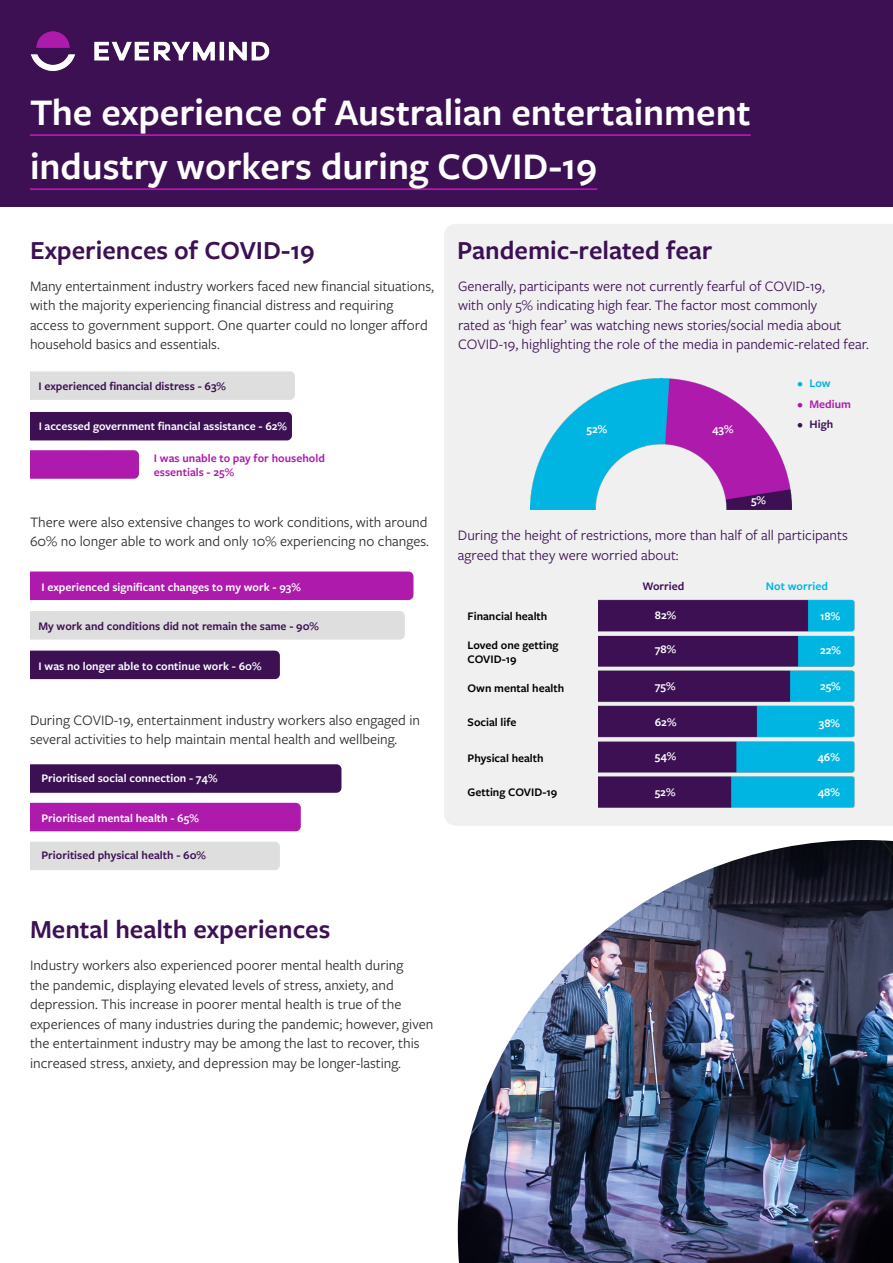
<style>
.page{position:relative;width:893px;height:1263px;background:#fff}
.page>*{position:absolute;margin:0;border:0;box-sizing:border-box;transform-origin:0 0}
.Heading_2{font:600 39px/54px "Freight Sans Pro";color:#fff}
.Heading_2-2{font:600 27px "Freight Sans Pro";color:#3c1053}
.Body_text{font:15px/19.5px "Freight Sans Pro";color:#2c2a29}
.Body_text-2{font:15px/19.5px "Freight Sans Pro";color:#3c1053}
.t1{font:600 12px "Freight Sans Pro";color:#fff}
.t2{font:600 12px "Freight Sans Pro";color:#3c1053}
.t3{font:600 12px/14.4px "Freight Sans Pro";color:#000}
.t4{font:600 12px/14.4px "Freight Sans Pro";color:#ad1aac}
.t5{font:600 12px "Freight Sans Pro";color:#00b5e2}
</style>
<div class="page">
<div style="left:444px;top:224px;width:449px;height:602px;background:#f0f0f0"></div>
<div style="left:30px;top:842px;width:250px;height:28px;background:#dedede"></div>
<div style="left:30px;top:803px;width:271px;height:28px;background:#ad1aac"></div>
<svg style="left:30px;top:764px;width:311px;height:29px;background:#3f1456"></svg>
<div style="left:30px;top:651px;width:250px;height:28px;background:#3c1053"></div>
<div style="left:30px;top:611px;width:375px;height:28px;background:#dedede"></div>
<div style="left:30px;top:571px;width:383px;height:29px;background:#ad1aac"></div>
<img style="left:530px;top:379px;width:261px;height:131px">
<img style="left:598px;top:596px;width:265px;height:212px">
<img style="left:458px;top:840px;width:435px;height:423px">
<div style="left:0;top:0;width:893px;height:207px;background:#3c1053"></div>
<hr style="left:30px;top:134px;width:721px;height:2px;background:#ad1aac">
<hr style="left:30px;top:188px;width:567px;height:2px;background:#ad1aac">
<img style="left:30px;top:31px;width:240px;height:40px">
<div style="left:30px;top:412px;width:262px;height:28px;background:#3c1053"></div>
<div style="left:30px;top:371px;width:265px;height:29px;background:#dedede"></div>
<svg style="left:30px;top:450px;width:109px;height:29px;background:#ae1ead"></svg>
<p class="Heading_2" style="left:30px;top:83px;width:722px">The experience of Australian entertainment industry workers during COVID-19</p>
<p class="Heading_2-2" style="left:30px;top:232px;width:286px">Experiences of COVID-19</p>
<p class="Heading_2-2" style="left:457px;top:232px;width:257px">Pandemic-related fear</p>
<p class="Body_text" style="left:30px;top:275px;width:405px">Many entertainment industry workers faced new financial situations, with the majority experiencing financial distress and requiring access to government support. One quarter could no longer afford household basics and essentials.</p>
<p class="t2" style="left:38px;top:378px;width:189px">I experienced financial distress - 63%</p>
<p class="t1" style="left:39px;top:418px;width:250px">I accessed government financial assistance - 62%</p>
<p class="t4" style="left:154px;top:450px;width:172px">I was unable to pay for household essentials - 25%</p>
<p class="Body_text" style="left:30px;top:512px;width:401px">There were also extensive changes to work conditions, with around<br>60% no longer able to work and only 10% experiencing no changes.</p>
<p class="t1" style="left:41px;top:578px;width:261px">I experienced significant changes to my work - 93%</p>
<p class="t2" style="left:38px;top:617px;width:282px">My work and conditions did not remain the same - 90%</p>
<p class="t1" style="left:38px;top:658px;width:225px">I was no longer able to continue work - 60%</p>
<p class="Body_text" style="left:30px;top:710px;width:392px">During COVID-19, entertainment industry workers also engaged in several activities to help maintain mental health and wellbeing.</p>
<p class="t1" style="left:41px;top:770px;width:178px">Prioritised social connection - 74%</p>
<p class="t1" style="left:41px;top:810px;width:159px">Prioritised mental health - 65%</p>
<p class="t2" style="left:41px;top:847px;width:166px">Prioritised physical health - 60%</p>
<p class="Heading_2-2" style="left:30px;top:910px;width:302px">Mental health experiences</p>
<p class="Body_text" style="left:30px;top:955px;width:405px">Industry workers also experienced poorer mental health during<br>the pandemic, displaying elevated levels of stress, anxiety, and depression. This increase in poorer mental health is true of the experiences of many industries during the pandemic; however, given the entertainment industry may be among the last to recover, this increased stress, anxiety, and depression may be longer-lasting.</p>
<p class="Body_text-2" style="left:458px;top:275px;width:412px">Generally, participants were not currently fearful of COVID-19,<br>with only 5% indicating high fear. The factor most commonly<br>rated as ‘high fear’ was watching news stories/social media about COVID-19, highlighting the role of the media in pandemic-related fear.</p>
<p class="t1" style="left:586px;top:421px;width:22px">52%</p>
<p class="t1" style="left:712px;top:421px;width:23px">43%</p>
<p class="t1" style="left:751px;top:492px;width:16px">5%</p>
<p class="t5" style="left:797px;top:375px;width:35px">• Low</p>
<p class="t4" style="left:797px;top:396px;width:55px">• Medium</p>
<p class="t2" style="left:797px;top:416px;width:37px">• High</p>
<p class="Body_text-2" style="left:458px;top:525px;width:391px">During the height of restrictions, more than half of all participants agreed that they were worried about:</p>
<p class="t2" style="left:642px;top:577px;width:43px">Worried</p>
<p class="t5" style="left:766px;top:577px;width:64px">Not worried</p>
<p class="t3" style="left:468px;top:609px;width:81px">Financial health</p>
<p class="t1" style="left:655px;top:607px;width:23px">82%</p>
<p class="t1" style="left:820px;top:608px;width:22px">18%</p>
<p class="t3" style="left:468px;top:637px;width:93px">Loved one getting<br>COVID-19</p>
<p class="t1" style="left:655px;top:641px;width:23px">78%</p>
<p class="t1" style="left:820px;top:642px;width:22px">22%</p>
<p class="t3" style="left:468px;top:680px;width:98px">Own mental health</p>
<p class="t1" style="left:655px;top:677px;width:22px">75%</p>
<p class="t1" style="left:820px;top:678px;width:22px">25%</p>
<p class="t3" style="left:468px;top:714px;width:50px">Social life</p>
<p class="t1" style="left:655px;top:713px;width:23px">62%</p>
<p class="t1" style="left:819px;top:715px;width:23px">38%</p>
<p class="t3" style="left:468px;top:750px;width:78px">Physical health</p>
<p class="t1" style="left:655px;top:748px;width:23px">54%</p>
<p class="t1" style="left:817px;top:749px;width:24px">46%</p>
<p class="t3" style="left:468px;top:785px;width:91px">Getting COVID-19</p>
<p class="t1" style="left:655px;top:784px;width:22px">52%</p>
<p class="t1" style="left:818px;top:784px;width:24px">48%</p>
</div>
